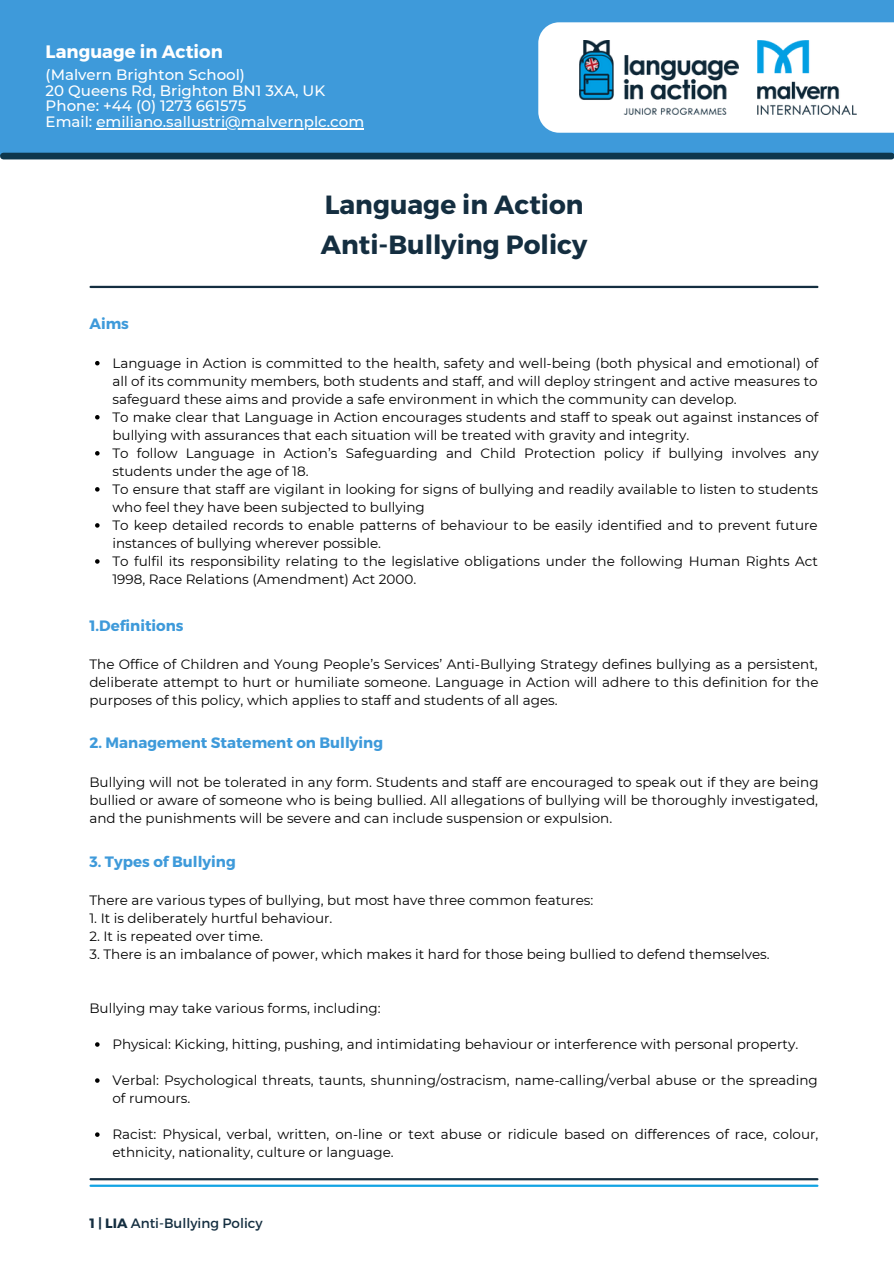
<style>
.page{position:relative;width:894px;height:1264px;background:#fff}
.page>*{position:absolute;margin:0;border:0;box-sizing:border-box;transform-origin:0 0}
.t1{font:700 26.25px "Montserrat";color:#142e40}
.t2{font:700 18px "Montserrat";color:#fff}
.t3{font:500 15px "Montserrat";color:#fff}
.t4{font:700 15px "Montserrat";color:#3e9ada}
.t5{font:13.5px/18px "Montserrat";color:#000}
.t6{font:13.5px "Montserrat";color:#142e40}
.s1{font-weight:700}
</style>
<div class="page">
<div style="left:0;top:0;width:893px;height:155px;background:#3e9ada"></div>
<div style="left:538px;top:22px;width:355px;height:111px;background:#fff"></div>
<hr style="left:90px;top:1178px;width:727px;height:2px;background:#142e40">
<hr style="left:90px;top:1184px;width:727px;height:2px;background:#12a4e4">
<hr style="left:90px;top:286px;width:727px;height:2px;background:#142e40">
<hr style="left:96px;top:128px;width:268px;height:1px;background:#fff">
<img style="left:579px;top:41px;width:159px;height:74px">
<img style="left:756px;top:41px;width:100px;height:74px">
<div style="left:3px;top:153px;width:888px;height:6px;background:#0e374d"></div>
<svg style="left:95px;top:361px;width:4px;height:4px"></svg>
<svg style="left:95px;top:415px;width:4px;height:4px"></svg>
<svg style="left:95px;top:451px;width:4px;height:4px"></svg>
<svg style="left:95px;top:487px;width:4px;height:4px"></svg>
<svg style="left:95px;top:523px;width:4px;height:4px"></svg>
<svg style="left:95px;top:559px;width:4px;height:4px"></svg>
<svg style="left:95px;top:1042px;width:4px;height:4px"></svg>
<svg style="left:95px;top:1078px;width:4px;height:4px"></svg>
<svg style="left:95px;top:1132px;width:4px;height:4px"></svg>
<p class="t2" style="left:46px;top:40px;width:179px">Language in Action</p>
<p class="t3" style="left:46px;top:65px;width:201px">(Malvern Brighton School)</p>
<p class="t3" style="left:46px;top:81px;width:281px">20 Queens Rd, Brighton BN1 3XA, UK</p>
<p class="t3" style="left:46px;top:97px;width:202px">Phone: +44 (0) 1273 661575</p>
<p class="t3" style="left:46px;top:112px;width:320px">Email: emiliano.sallustri@malvernplc.com</p>
<p class="t4" style="left:89px;top:314px;width:41px">Aims</p>
<p class="t1" style="left:325px;top:188px;width:260px">Language in Action</p>
<p class="t1" style="left:321px;top:227px;width:268px">Anti-Bullying Policy</p>
<p class="t5" style="left:112px;top:354px;width:707px;text-align:justify">Language in Action is committed to the health, safety and well-being (both physical and emotional) of all of its community members, both students and staff, and will deploy stringent and active measures to safeguard these aims and provide a safe environment in which the community can develop.</p>
<p class="t5" style="left:112px;top:408px;width:707px">To make clear that Language in Action encourages students and staff to speak out against instances of bullying with assurances that each situation will be treated with gravity and integrity.</p>
<p class="t5" style="left:112px;top:444px;width:707px">To follow Language in Action’s Safeguarding and Child Protection policy if bullying involves any students under the age of 18.</p>
<p class="t5" style="left:112px;top:480px;width:707px">To ensure that staff are vigilant in looking for signs of bullying and readily available to listen to students who feel they have been subjected to bullying</p>
<p class="t5" style="left:112px;top:516px;width:706px">To keep detailed records to enable patterns of behaviour to be easily identified and to prevent future instances of bullying wherever possible.</p>
<p class="t5" style="left:112px;top:552px;width:706px">To fulfil its responsibility relating to the legislative obligations under the following Human Rights Act<br>1998, Race Relations (Amendment) Act 2000.</p>
<p class="t4" style="left:89px;top:616px;width:96px">1.Definitions</p>
<p class="t5" style="left:89px;top:655px;width:730px;text-align:justify">The Office of Children and Young People’s Services’ Anti-Bullying Strategy defines bullying as a persistent, deliberate attempt to hurt or humiliate someone. Language in Action will adhere to this definition for the purposes of this policy, which applies to staff and students of all ages.</p>
<p class="t4" style="left:89px;top:733px;width:295px">2. Management Statement on Bullying</p>
<p class="t5" style="left:89px;top:772px;width:730px;text-align:justify">Bullying will not be tolerated in any form. Students and staff are encouraged to speak out if they are being bullied or aware of someone who is being bullied. All allegations of bullying will be thoroughly investigated, and the punishments will be severe and can include suspension or expulsion.</p>
<p class="t4" style="left:89px;top:851px;width:148px">3. Types of Bullying</p>
<p class="t5" style="left:89px;top:891px;width:505px">There are various types of bullying, but most have three common features:</p>
<p class="t5" style="left:89px;top:909px;width:244px">1. It is deliberately hurtful behaviour.</p>
<p class="t5" style="left:89px;top:927px;width:175px">2. It is repeated over time.</p>
<p class="t5" style="left:89px;top:945px;width:681px">3. There is an imbalance of power, which makes it hard for those being bullied to defend themselves.</p>
<p class="t5" style="left:89px;top:999px;width:292px">Bullying may take various forms, including:</p>
<p class="t5" style="left:112px;top:1035px;width:687px">Physical: Kicking, hitting, pushing, and intimidating behaviour or interference with personal property.</p>
<p class="t5" style="left:112px;top:1071px;width:706px">Verbal: Psychological threats, taunts, shunning/ostracism, name-calling/verbal abuse or the spreading of rumours.</p>
<p class="t5" style="left:112px;top:1125px;width:707px">Racist: Physical, verbal, written, on-line or text abuse or ridicule based on differences of race, colour, ethnicity, nationality, culture or language.</p>
<p class="t6" style="left:89px;top:1214px;width:175px"><span class="s1">1 | LIA</span> Anti-Bullying Policy</p>
</div>
